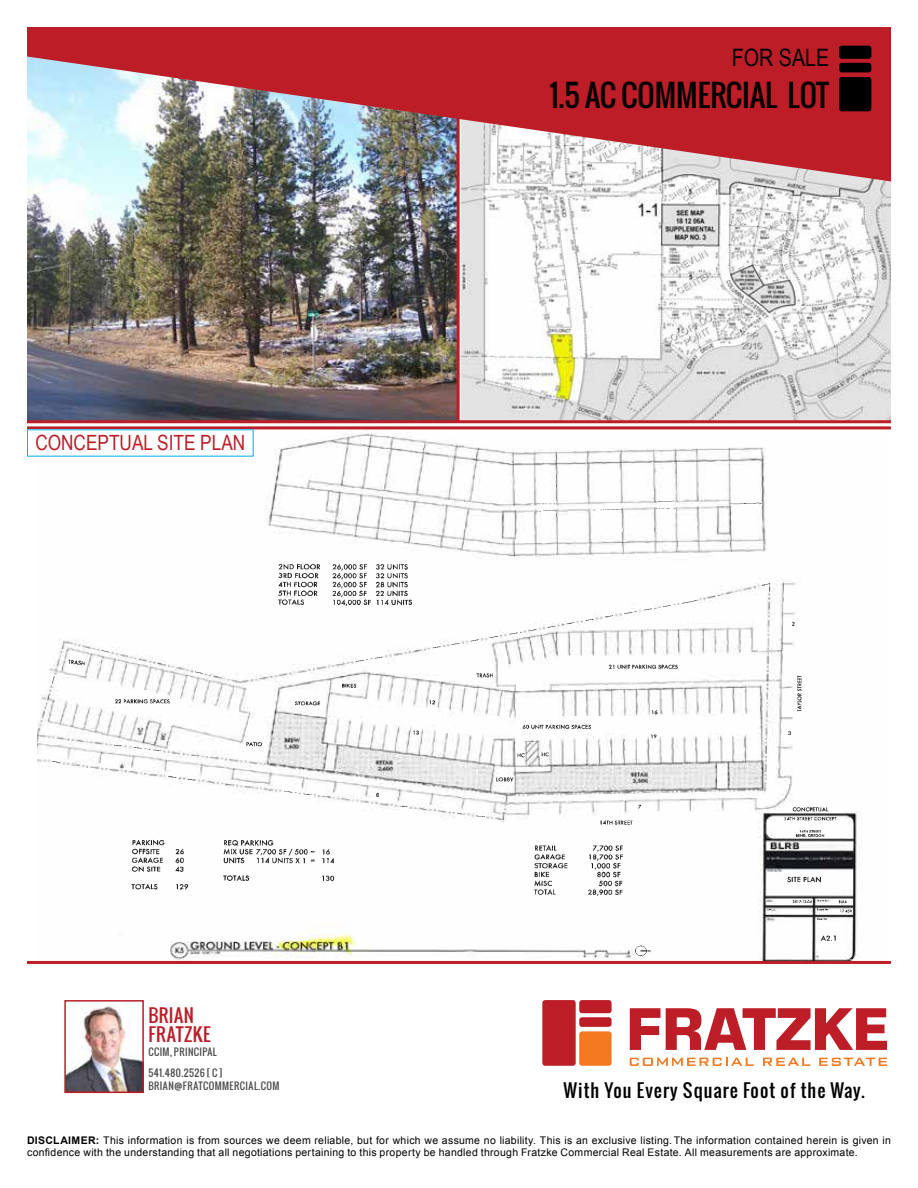
<style>
.page{position:relative;width:918px;height:1188px;background:#fff}
.page>*{position:absolute;margin:0;border:0;box-sizing:border-box;transform-origin:0 0}
.t1{font:30px "Oswald";color:#000}
.t2{font:24px "Arial Narrow";color:#000}
.t3{font:21px "Arial Narrow";color:#bd1d27}
.t4{font:18px "Oswald";letter-spacing:.06em;color:#000}
.t5{font:18px/19.5px "Oswald";letter-spacing:.025em;color:#bd1d27}
.t6{font:10.5px/12.6px "Arial";letter-spacing:.025em;color:#000}
.t7{font:9.75px/21px "Oswald";letter-spacing:.045em;color:#4d4d4f}
.s1{font-weight:700}
</style>
<div class="page">
<img style="left:27px;top:181px;width:864px;height:239px">
<img style="left:38px;top:429px;width:814px;height:530px">
<svg style="left:27px;top:27px;width:864px;height:154px;background:#b96067"></svg>
<div style="left:839px;top:77px;width:32px;height:34px;background:#000;border-radius:3px"></div>
<div style="left:839px;top:46px;width:32px;height:13px;background:#000;border-radius:3px"></div>
<div style="left:839px;top:63px;width:32px;height:9px;background:#000;border-radius:3px"></div>
<svg style="left:630px;top:1058px;width:124px;height:8px"></svg>
<svg style="left:763px;top:1058px;width:47px;height:8px"></svg>
<svg style="left:819px;top:1058px;width:68px;height:8px"></svg>
<div style="left:542px;top:1000px;width:34px;height:66px;background:#bd1d27;border-radius:3px"></div>
<div style="left:579px;top:1031px;width:33px;height:35px;background:#f47920;border-radius:3px"></div>
<div style="left:579px;top:1000px;width:33px;height:13px;background:#bd1d27;border-radius:3px"></div>
<div style="left:579px;top:1017px;width:33px;height:10px;background:#bd1d27;border-radius:3px"></div>
<svg style="left:630px;top:1008px;width:257px;height:42px"></svg>
<img style="left:67px;top:1006px;width:74px;height:84px">
<div style="left:64px;top:1000px;width:80px;height:93px;border:2px solid #bd1d27"></div>
<hr style="left:27px;top:420px;width:864px;height:3px;background:#bd1d27">
<hr style="left:27px;top:426px;width:864px;height:3px;background:#bd1d27">
<hr style="left:27px;top:961px;width:864px;height:3px;background:#bd1d27">
<hr style="left:457px;top:54px;width:3px;height:368px;background:#bd1d27">
<div style="left:27px;top:430px;width:226px;height:26px;background:#fff"></div>
<h3 class="t3" style="left:35px;top:427px;width:211px">CONCEPTUAL SITE PLAN</h3>
<h2 class="t2" style="left:732px;top:40px;width:99px">FOR SALE</h2>
<h1 class="t1" style="left:550px;top:72px;width:281px">1.5 AC COMMERCIAL LOT</h1>
<h3 class="t5" style="left:148px;top:1005px;width:64px">BRIAN<br>FRATZKE</h3>
<p class="t7" style="left:148px;top:1041px;width:76px">CCIM, PRINCIPAL<br>541.480.2526 [ C]</p>
<p class="t7" style="left:148px;top:1076px;width:133px">BRIAN@FRATCOMMERCIAL.COM</p>
<h3 class="t4" style="left:563px;top:1076px;width:303px">With You Every Square Foot of the Way.</h3>
<p class="t6" style="left:27px;top:1134px;width:865px"><span class="s1">DISCLAIMER:</span> This information is from sources we deem reliable, but for which we assume no liability. This is an exclusive listing.The information contained herein is given in confidence with the understanding that all negotiations pertaining to this property be handled through Fratzke Commercial Real Estate. All measurements are approximate.</p>
</div>
